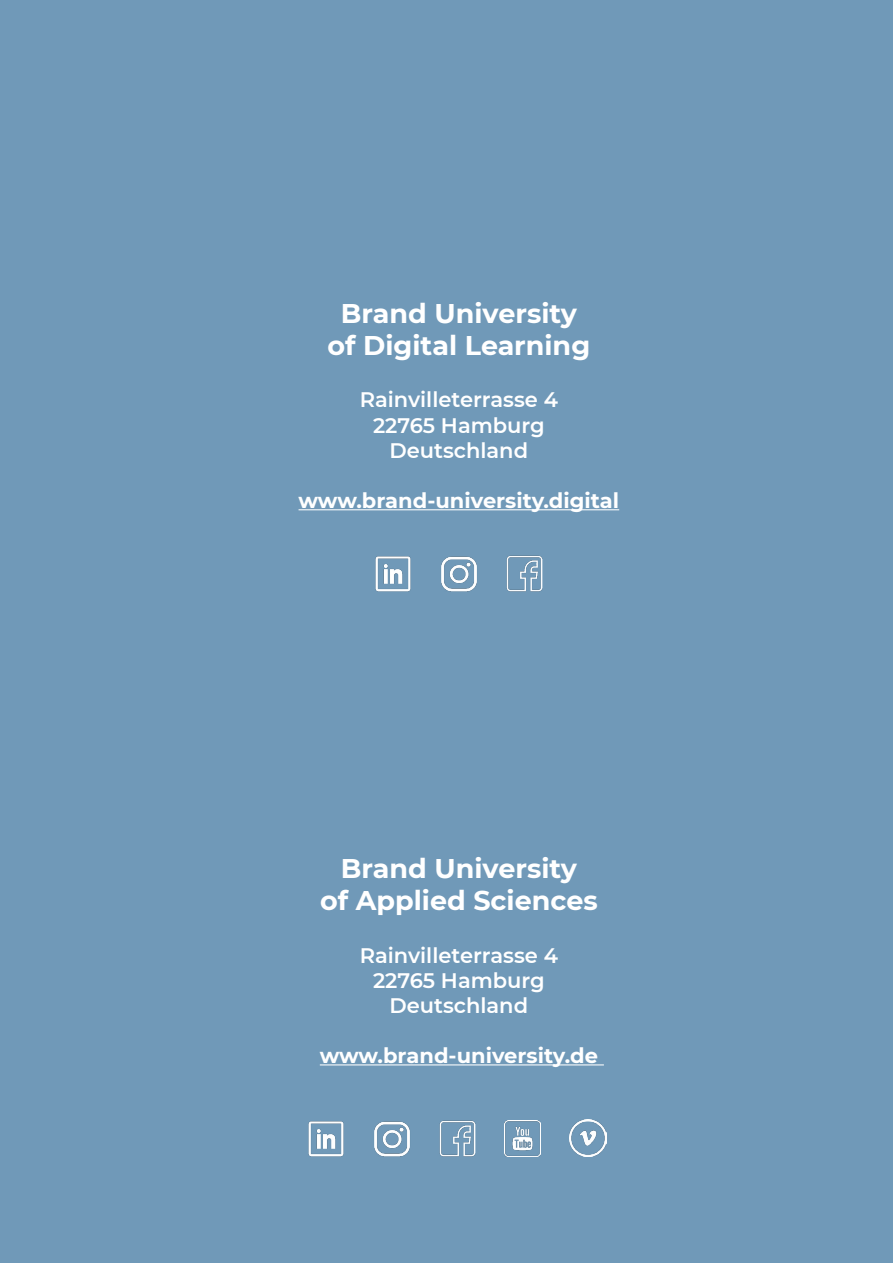
<style>
.page{position:relative;width:893px;height:1263px;background:#7099b8}
.page>*{position:absolute;margin:0;border:0;box-sizing:border-box;transform-origin:0 0}
.t1{font:700 27px/32.4px "Montserrat";color:#fff;text-align:center}
.t2{font:600 21px/25.2px "Montserrat";color:#fff;text-align:center}
.t3{font:700 21px "Montserrat";color:#fff}
</style>
<div class="page">
<hr style="left:320px;top:1064px;width:284px;height:1px;background:#fff">
<img style="left:374px;top:1121px;width:36px;height:36px">
<img style="left:440px;top:1121px;width:36px;height:36px">
<img style="left:308px;top:1121px;width:36px;height:36px">
<img style="left:570px;top:1119px;width:36px;height:37px">
<img style="left:505px;top:1120px;width:36px;height:36px">
<hr style="left:299px;top:509px;width:320px;height:1px;background:#fff">
<img style="left:441px;top:556px;width:36px;height:36px">
<img style="left:507px;top:556px;width:35px;height:36px">
<img style="left:375px;top:556px;width:36px;height:36px">
<p class="t1" style="left:327px;top:296px;width:264px">Brand University of Digital Learning</p>
<p class="t2" style="left:360px;top:386px;width:200px">Rainvilleterrasse 4<br>22765 Hamburg<br>Deutschland</p>
<p class="t3" style="left:299px;top:486px;width:322px">www.brand-university.digital</p>
<p class="t1" style="left:320px;top:851px;width:279px">Brand University<br>of Applied Sciences</p>
<p class="t2" style="left:360px;top:941px;width:200px">Rainvilleterrasse 4<br>22765 Hamburg<br>Deutschland</p>
<p class="t3" style="left:320px;top:1041px;width:280px">www.brand-university.de</p>
</div>
